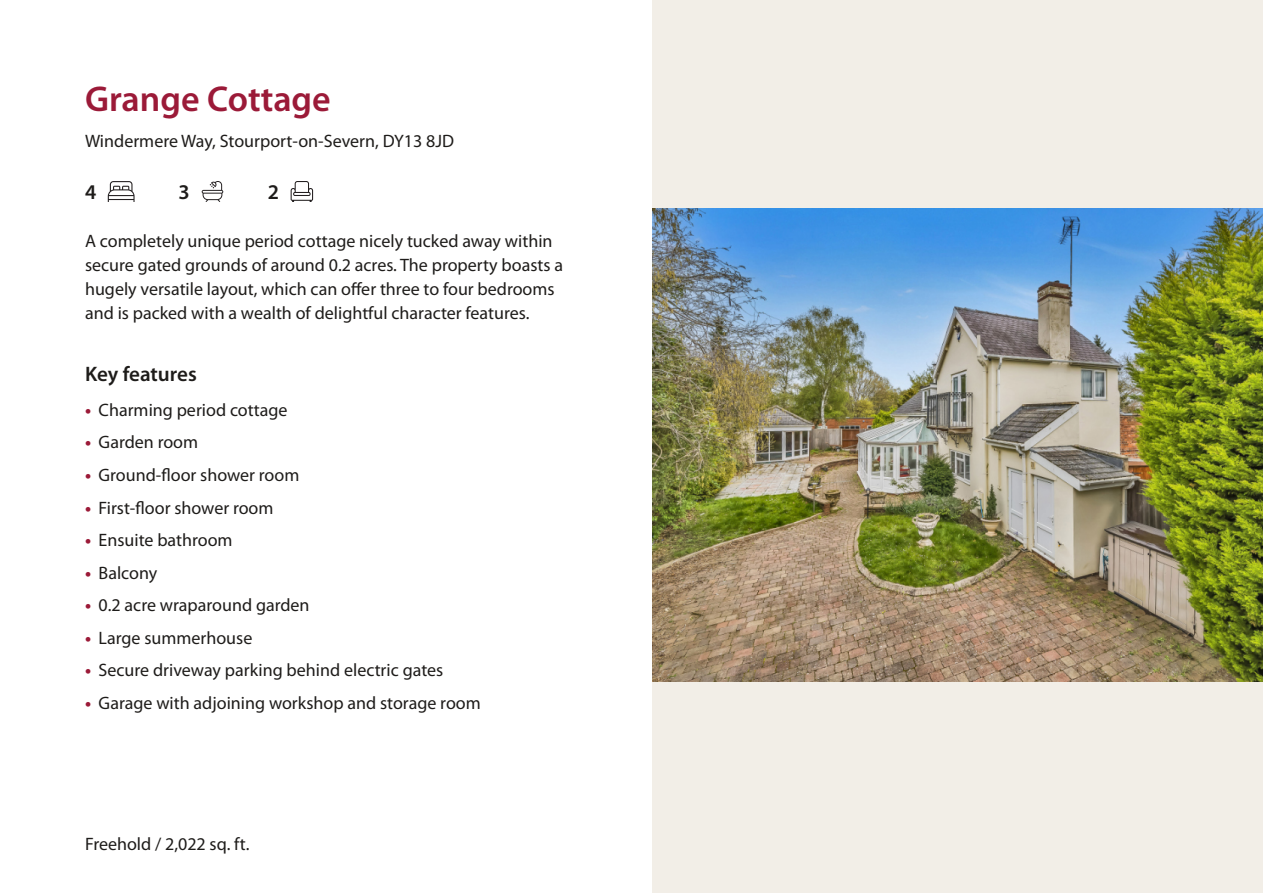
<style>
.page{position:relative;width:1263px;height:893px;background:#fff}
.page>*{position:absolute;margin:0;border:0;box-sizing:border-box;transform-origin:0 0}
.t1{font:600 36px "Myriad Pro";color:#9b1a38}
.t2{font:600 21px "Myriad Pro";letter-spacing:-.005em;color:#1e1c1a}
.t3{font:18px/24px "Myriad Pro";color:#1e1c1a}
.s1{font-weight:700;color:#9b1a38}
</style>
<div class="page">
<div style="left:653px;top:0;width:610px;height:893px;background:#f2eee7"></div>
<svg style="left:108px;top:181px;width:27px;height:21px"></svg>
<svg style="left:202px;top:181px;width:21px;height:21px"></svg>
<svg style="left:291px;top:181px;width:22px;height:21px"></svg>
<img style="left:653px;top:209px;width:610px;height:473px">
<h1 class="t1" style="left:85px;top:84px;width:247px">Grange Cottage</h1>
<p class="t3" style="left:85px;top:130px;width:371px">Windermere Way, Stourport-on-Severn, DY13 8JD</p>
<p class="t2" style="left:85px;top:183px;width:13px">4</p>
<p class="t2" style="left:179px;top:183px;width:13px">3</p>
<p class="t2" style="left:268px;top:183px;width:13px">2</p>
<p class="t3" style="left:85px;top:230px;width:479px">A completely unique period cottage nicely tucked away within secure gated grounds of around 0.2 acres. The property boasts a hugely versatile layout, which can offer three to four bedrooms and is packed with a wealth of delightful character features.</p>
<p class="t2" style="left:85px;top:366px;width:113px">Key features</p>
<p class="t3" style="left:85px;top:399px;width:204px"><span class="s1">•</span> Charming period cottage</p>
<p class="t3" style="left:85px;top:432px;width:115px"><span class="s1">•</span> Garden room</p>
<p class="t3" style="left:85px;top:464px;width:216px"><span class="s1">•</span> Ground-floor shower room</p>
<p class="t3" style="left:85px;top:497px;width:190px"><span class="s1">•</span> First-floor shower room</p>
<p class="t3" style="left:85px;top:529px;width:149px"><span class="s1">•</span> Ensuite bathroom</p>
<p class="t3" style="left:85px;top:562px;width:74px"><span class="s1">•</span> Balcony</p>
<p class="t3" style="left:85px;top:594px;width:226px"><span class="s1">•</span> 0.2 acre wraparound garden</p>
<p class="t3" style="left:85px;top:627px;width:169px"><span class="s1">•</span> Large summerhouse</p>
<p class="t3" style="left:85px;top:659px;width:360px"><span class="s1">•</span> Secure driveway parking behind electric gates</p>
<p class="t3" style="left:85px;top:692px;width:397px"><span class="s1">•</span> Garage with adjoining workshop and storage room</p>
<p class="t3" style="left:85px;top:834px;width:166px">Freehold / 2,022 sq. ft.</p>
</div>
